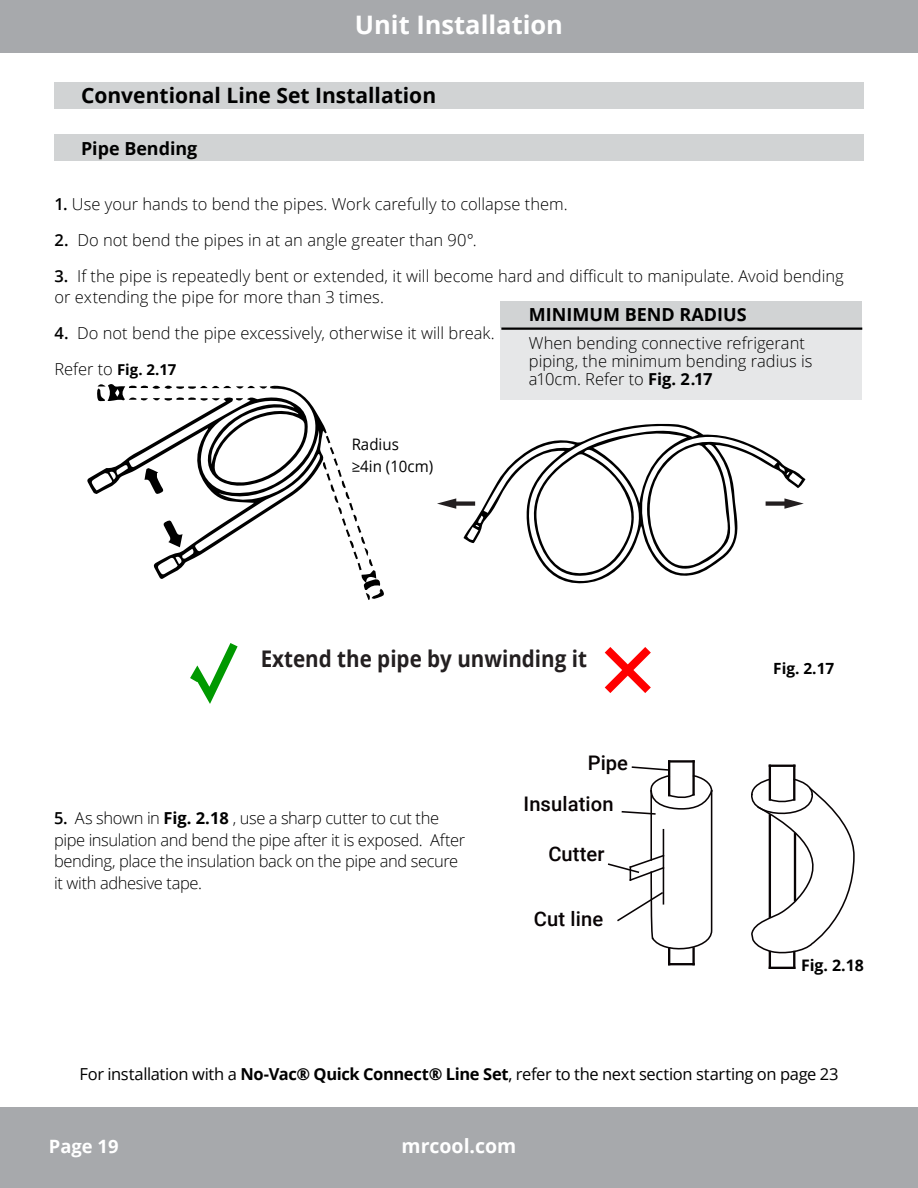
<style>
.page{position:relative;width:918px;height:1188px;background:#fff}
.page>*{position:absolute;margin:0;border:0;box-sizing:border-box;transform-origin:0 0}
.t1{font:700 25.5px "Open Sans";color:#fff}
.t2{font:700 22.95px "Open Sans";color:#231f20;scale:.9 1}
.t3{font:700 21.15px "Open Sans";color:#000}
.t4{font:500 20.1px "Roboto";letter-spacing:.005em;color:#080304}
.t5{font:700 19.5px "Open Sans";color:#fff}
.t6{font:700 18.45px "Open Sans";color:#fff}
.t7{font:700 18px "Open Sans";color:#000}
.t8{font:300 16.5px/18px "Open Sans";letter-spacing:-.005em;color:#000}
.t9{font:300 16.5px/21.6px "Open Sans";letter-spacing:-.025em;color:#000}
.t10{font:16.5px "Open Sans";letter-spacing:-.02em;color:#000}
.t11{font:700 15.9px "Open Sans";color:#000}
.t12{font:15.75px "Open Sans";color:#000;scale:.95 1}
.t13{font:700 15.45px "Open Sans";color:#000}
.t14{font:700 15px "Open Sans";color:#000}
.s1{font-weight:600}
.s2{font-weight:300;font-size:16.5px}
.s3{font-weight:700}
</style>
<div class="page">
<div style="left:0;top:1107px;width:918px;height:81px;background:#a7a9ac"></div>
<div style="left:0;top:0;width:918px;height:53px;background:#a7a9ac"></div>
<svg style="left:190px;top:643px;width:48px;height:61px"></svg>
<svg style="left:604px;top:647px;width:47px;height:46px"></svg>
<svg style="left:463px;top:423px;width:342px;height:161px"></svg>
<div style="left:453px;top:501px;width:22px;height:5px;background:#231f20"></div>
<svg style="left:437px;top:498px;width:19px;height:11px"></svg>
<div style="left:766px;top:501px;width:22px;height:5px;background:#231f20"></div>
<svg style="left:784px;top:498px;width:20px;height:11px"></svg>
<div style="left:54px;top:82px;width:810px;height:27px;background:#d1d3d4"></div>
<div style="left:54px;top:134px;width:810px;height:27px;background:#d1d3d4"></div>
<hr style="left:770px;top:765px;width:24px;height:2px;background:#080304">
<hr style="left:770px;top:967px;width:24px;height:2px;background:#080304">
<svg style="left:751px;top:777px;width:104px;height:191px"></svg>
<hr style="left:769px;top:766px;width:2px;height:34px;background:#080304">
<hr style="left:793px;top:766px;width:2px;height:34px;background:#080304">
<hr style="left:692px;top:761px;width:3px;height:33px;background:#080304">
<hr style="left:668px;top:761px;width:2px;height:34px;background:#080304">
<hr style="left:669px;top:963px;width:25px;height:2px;background:#080304">
<hr style="left:669px;top:760px;width:25px;height:3px;background:#080304">
<svg style="left:607px;top:766px;width:106px;height:198px"></svg>
<div style="left:500px;top:301px;width:362px;height:28px;background:#d1d3d4"></div>
<div style="left:500px;top:329px;width:362px;height:71px;background:#e6e7e8"></div>
<hr style="left:501px;top:328px;width:361px;height:2px;background:#000">
<svg style="left:87px;top:386px;width:240px;height:193px"></svg>
<svg style="left:163px;top:519px;width:20px;height:28px"></svg>
<svg style="left:145px;top:468px;width:19px;height:27px"></svg>
<svg style="left:97px;top:384px;width:170px;height:17px"></svg>
<svg style="left:322px;top:436px;width:62px;height:164px"></svg>
<h1 class="t1" style="left:355px;top:7px;width:210px">Unit Installation</h1>
<p class="t3" style="left:81px;top:80px;width:357px">Conventional Line Set Installation</p>
<p class="t7" style="left:81px;top:136px;width:118px">Pipe Bending</p>
<p class="t8" style="left:54px;top:194px;width:515px"><span class="s1">1.</span> Use your hands to bend the pipes. Work carefully to collapse them.</p>
<p class="t8" style="left:54px;top:230px;width:424px"><span class="s1">2.</span> Do not bend the pipes in at an angle greater than 90°.</p>
<p class="t8" style="left:54px;top:265px;width:791px;line-height:21px"><span class="s1">3.</span> If the pipe is repeatedly bent or extended, it will become hard and difficult to manipulate. Avoid bending or extending the pipe for more than 3 times.</p>
<p class="t8" style="left:54px;top:323px;width:442px"><span class="s1">4.</span> Do not bend the pipe excessively, otherwise it will break.</p>
<p class="t14" style="left:54px;top:359px;width:124px"><span class="s2">Refer to</span> Fig. 2.17</p>
<p class="t7" style="left:529px;top:302px;width:219px">MINIMUM BEND RADIUS</p>
<p class="t8" style="left:529px;top:334px;width:285px">When bending connective refrigerant piping, the minimum bending radius is a10cm. Refer to <span class="s3">Fig. 2.17</span></p>
<p class="t12" style="left:352px;top:434px;width:51px">Radius</p>
<p class="t12" style="left:352px;top:455px;width:87px">≥4in (10cm)</p>
<h2 class="t2" style="left:261px;top:643px;width:364px">Extend the pipe by unwinding it</h2>
<p class="t9" style="left:54px;top:807px;width:413px"><span class="s1">5.</span> As shown in <span class="s3">Fig. 2.18</span> , use a sharp cutter to cut the pipe insulation and bend the pipe after it is exposed. After bending, place the insulation back on the pipe and secure it with adhesive tape.</p>
<p class="t4" style="left:588px;top:749px;width:42px">Pipe</p>
<p class="t4" style="left:524px;top:790px;width:92px">Insulation</p>
<p class="t4" style="left:548px;top:840px;width:58px">Cutter</p>
<p class="t4" style="left:534px;top:905px;width:71px">Cut line</p>
<p class="t13" style="left:773px;top:658px;width:63px">Fig. 2.17</p>
<p class="t11" style="left:801px;top:954px;width:64px">Fig. 2.18</p>
<p class="t10" style="left:79px;top:1063px;width:761px">For installation with a <span class="s3">No-Vac® Quick Connect® Line Set</span>, refer to the next section starting on page 23</p>
<p class="t6" style="left:49px;top:1133px;width:71px">Page 19</p>
<p class="t5" style="left:402px;top:1132px;width:116px">mrcool.com</p>
</div>
